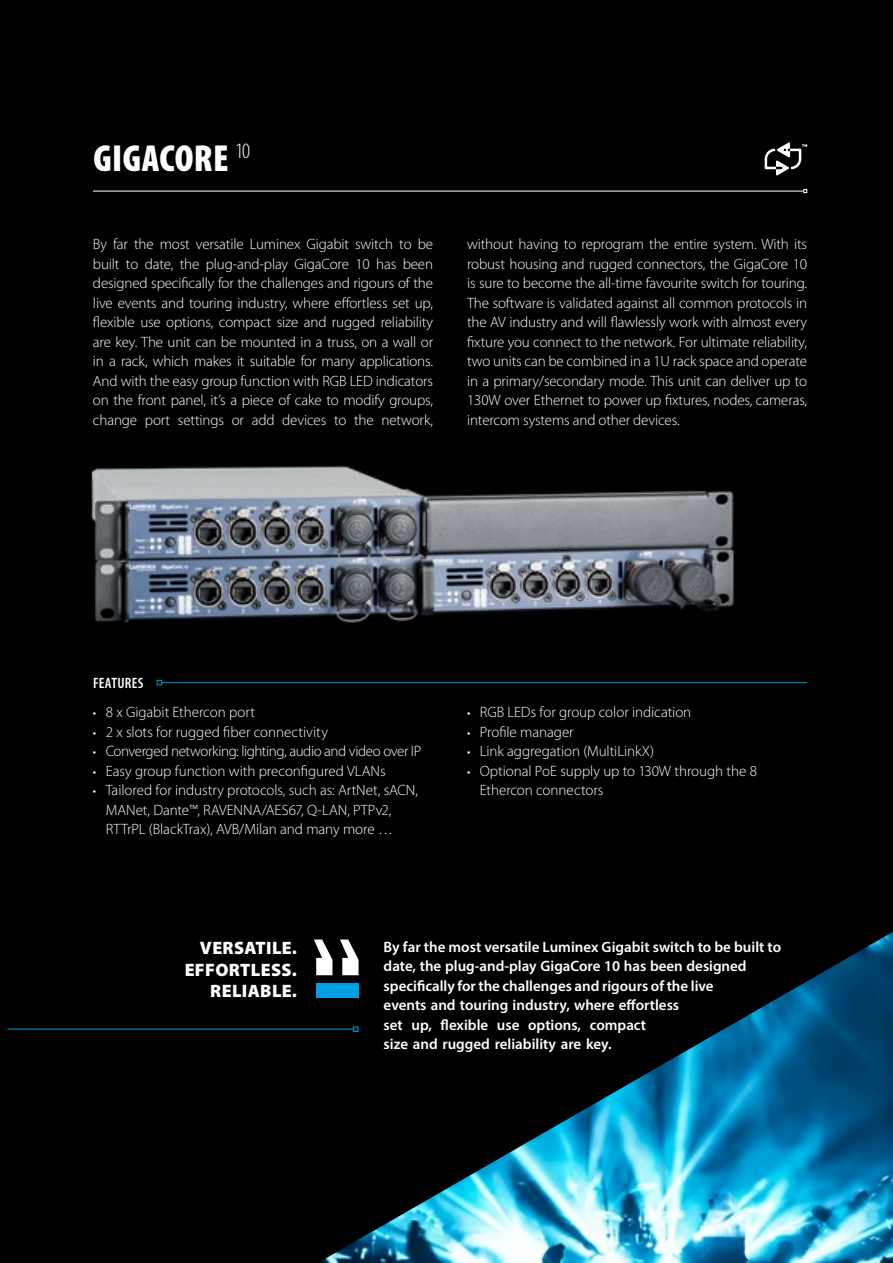
<style>
.page{position:relative;width:893px;height:1263px;background:#000}
.page>*{position:absolute;margin:0;border:0;box-sizing:border-box;transform-origin:0 0}
.t1{font:900 condensed 37.8px "Myriad Pro";letter-spacing:.005em;color:#fff}
.t2{font:900 18px/21.6px "Myriad Pro";letter-spacing:.02em;color:#fff;text-align:right}
.t3{font:300 15px/19.5px "Myriad Pro";letter-spacing:-.005em;color:#fff;text-align:justify}
.t4{font:600 15px/19.5px "Myriad Pro";color:#fff}
.t5{font:300 15px "Myriad Pro";letter-spacing:-.03em;color:#fff}
.t6{font:600 condensed 15px "Myriad Pro";letter-spacing:.02em;color:#fff}
.s1{font-size:13.5px}
</style>
<div class="page">
<hr style="left:93px;top:191px;width:711px;height:1px;background:#fff">
<svg style="left:803px;top:189px;width:4px;height:4px"></svg>
<img style="left:91px;top:465px;width:644px;height:158px">
<hr style="left:162px;top:682px;width:645px;height:1px;background:#008fbe">
<svg style="left:157px;top:680px;width:5px;height:5px"></svg>
<hr style="left:7px;top:1028px;width:346px;height:2px;background:#008fbe">
<img style="left:318px;top:932px;width:575px;height:331px">
<div style="left:316px;top:984px;width:43px;height:14px;background:#009fe3"></div>
<svg style="left:314px;top:939px;width:45px;height:36px"></svg>
<svg style="left:765px;top:142px;width:42px;height:34px"></svg>
<h1 class="t1" style="left:93px;top:137px;width:158px">GIGACORE <sup>10</sup></h1>
<p class="t3" style="left:93px;top:235px;width:342px">By far the most versatile Luminex Gigabit switch to be built to date, the plug-and-play GigaCore 10 has been designed specifically for the challenges and rigours of the live events and touring industry, where effortless set up, flexible use options, compact size and rugged reliability are key. The unit can be mounted in a truss, on a wall or in a rack, which makes it suitable for many applications.<br>And with the easy group function with RGB LED indicators on the front panel, it’s a piece of cake to modify groups, change port settings or add devices to the network,</p>
<p class="t3" style="left:467px;top:235px;width:342px">without having to reprogram the entire system. With its robust housing and rugged connectors, the GigaCore 10 is sure to become the all-time favourite switch for touring.<br>The software is validated against all common protocols in the AV industry and will flawlessly work with almost every fixture you connect to the network. For ultimate reliability, two units can be combined in a 1U rack space and operate in a primary/secondary mode. This unit can deliver up to 130W over Ethernet to power up fixtures, nodes, cameras, intercom systems and other devices.</p>
<p class="t6" style="left:93px;top:674px;width:52px">FEATURES</p>
<p class="t3" style="left:93px;top:703px;width:163px"><span class="s1">•</span> 8 x Gigabit Ethercon port</p>
<p class="t3" style="left:93px;top:722px;width:236px"><span class="s1">•</span> 2 x slots for rugged fiber connectivity</p>
<p class="t5" style="left:93px;top:743px;width:330px"><span class="s1">•</span> Converged networking: lighting, audio and video over IP</p>
<p class="t3" style="left:93px;top:761px;width:294px"><span class="s1">•</span> Easy group function with preconfigured VLANs</p>
<p class="t3" style="left:106px;top:781px;width:314px;text-align:left;text-indent:-13px"><span class="s1">•</span> Tailored for industry protocols, such as: ArtNet, sACN,<br>MANet, Dante™, RAVENNA/AES67, Q-LAN, PTPv2,<br>RTTrPL (BlackTrax), AVB/Milan and many more …</p>
<p class="t3" style="left:467px;top:703px;width:226px"><span class="s1">•</span> RGB LEDs for group color indication</p>
<p class="t3" style="left:467px;top:722px;width:108px"><span class="s1">•</span> Profile manager</p>
<p class="t3" style="left:467px;top:742px;width:189px"><span class="s1">•</span> Link aggregation (MultiLinkX)</p>
<p class="t3" style="left:480px;top:761px;width:279px;text-indent:-13px"><span class="s1">•</span> Optional PoE supply up to 130W through the 8<br>Ethercon connectors</p>
<p class="t2" style="left:185px;top:937px;width:114px">VERSATILE.<br>EFFORTLESS.<br>RELIABLE.</p>
<p class="t4" style="left:384px;top:936px;width:399px">By far the most versatile Luminex Gigabit switch to be built to date, the plug-and-play GigaCore 10 has been designed specifically for the challenges and rigours of the live<br>events and touring industry, where effortless<br>set up, flexible use options, compact<br>size and rugged reliability are key.</p>
</div>
